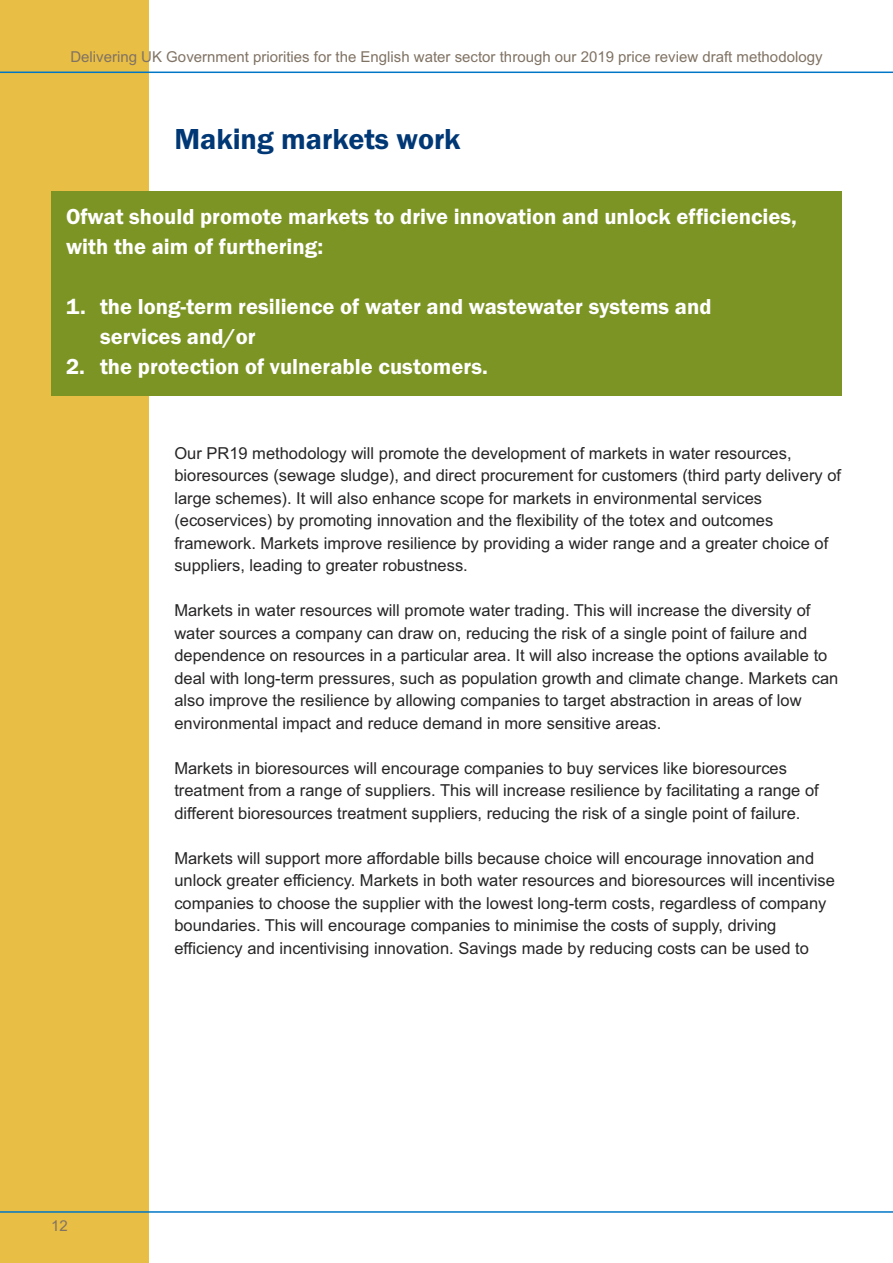
<style>
.page{position:relative;width:893px;height:1263px;background:#fff}
.page>*{position:absolute;margin:0;border:0;box-sizing:border-box;transform-origin:0 0}
.t1{font:600 30px "Franklin Gothic";color:#003775}
.t2{font:600 22.5px/30px "Franklin Gothic";color:#fff}
.t3{font:16.5px/22.5px "Arial";color:#272526}
.t4{font:15px "Arial";color:#807364}
</style>
<div class="page">
<div style="left:0;top:0;width:149px;height:1263px;background:#e9be44"></div>
<hr style="left:0;top:72px;width:893px;height:1px;background:#0077c6">
<hr style="left:0;top:1211px;width:893px;height:2px;background:#0077c6">
<div style="left:51px;top:191px;width:791px;height:204px;background:#7c9424"></div>
<p class="t4" style="left:70px;top:48px;width:754px">Delivering UK Government priorities for the English water sector through our 2019 price review draft methodology</p>
<h1 class="t1" style="left:174px;top:121px;width:288px">Making markets work</h1>
<h2 class="t2" style="left:66px;top:201px;width:732px">Ofwat should promote markets to drive innovation and unlock efficiencies, with the aim of furthering:</h2>
<h2 class="t2" style="left:100px;top:291px;width:613px;text-indent:-34px">1. the long-term resilience of water and wastewater systems and services and/or</h2>
<h2 class="t2" style="left:66px;top:351px;width:423px">2. the protection of vulnerable customers.</h2>
<p class="t4" style="left:51px;top:1217px;width:18px">12</p>
<p class="t3" style="left:174px;top:442px;width:668px">Our PR19 methodology will promote the development of markets in water resources, bioresources (sewage sludge), and direct procurement for customers (third party delivery of large schemes). It will also enhance scope for markets in environmental services (ecoservices) by promoting innovation and the flexibility of the totex and outcomes framework. Markets improve resilience by providing a wider range and a greater choice of suppliers, leading to greater robustness.</p>
<p class="t3" style="left:174px;top:599px;width:666px">Markets in water resources will promote water trading. This will increase the diversity of water sources a company can draw on, reducing the risk of a single point of failure and dependence on resources in a particular area. It will also increase the options available to deal with long-term pressures, such as population growth and climate change. Markets can also improve the resilience by allowing companies to target abstraction in areas of low environmental impact and reduce demand in more sensitive areas.</p>
<p class="t3" style="left:174px;top:757px;width:646px">Markets in bioresources will encourage companies to buy services like bioresources treatment from a range of suppliers. This will increase resilience by facilitating a range of different bioresources treatment suppliers, reducing the risk of a single point of failure.</p>
<p class="t3" style="left:174px;top:847px;width:662px">Markets will support more affordable bills because choice will encourage innovation and unlock greater efficiency. Markets in both water resources and bioresources will incentivise companies to choose the supplier with the lowest long-term costs, regardless of company boundaries. This will encourage companies to minimise the costs of supply, driving efficiency and incentivising innovation. Savings made by reducing costs can be used to</p>
</div>
